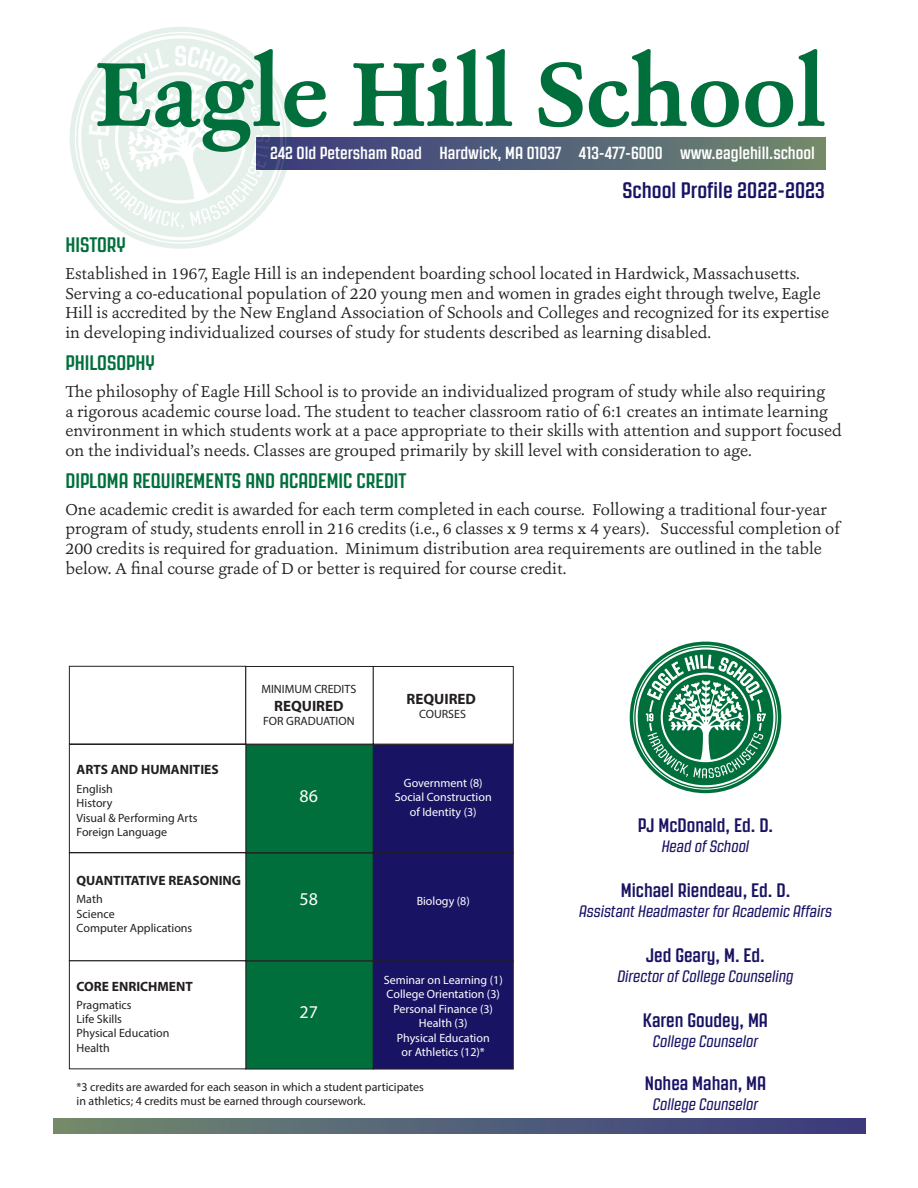
<style>
.page{position:relative;width:918px;height:1188px;background:#fff}
.page>*{position:absolute;margin:0;border:0;box-sizing:border-box;transform-origin:0 0}
.t1{font:700 94.95px "Ashbury";color:#006f3c}
.t2{font:700 22.35px "Revolution Gothic W03";color:#191364}
.t3{font:700 21px "Revolution Gothic W03";color:#006f3c}
.t4{font:700 19.5px "Revolution Gothic W03";color:#191364}
.t5{font:18px "Myriad Pro";color:#fff}
.t6{font:700 17.55px "Revolution Gothic W03";color:#fff}
.t7{font:16.5px/19.8px "Ashbury";color:#231f20}
.t8{font:italic 16.5px "Revolution Gothic";color:#191364}
.t9{font:700 15px "Myriad Pro";color:#231f20}
.t10{font:700 13.5px "Myriad Pro";color:#231f20}
.t11{font:12px/14.4px "Myriad Pro";color:#231f20}
.t12{font:12px/14.4px "Myriad Pro";color:#fff;text-align:center}
</style>
<div class="page">
<div style="left:256px;top:138px;width:569px;height:31px;background:linear-gradient(to right,#383982,#71896d)"></div>
<div style="left:246px;top:853px;width:127px;height:108px;background:#006f3c"></div>
<div style="left:246px;top:853px;width:127px;height:108px;border:1px solid #231f20"></div>
<div style="left:246px;top:745px;width:127px;height:108px;background:#006f3c"></div>
<div style="left:246px;top:744px;width:127px;height:109px;border:1px solid #231f20"></div>
<div style="left:246px;top:961px;width:127px;height:108px;background:#006f3c"></div>
<div style="left:246px;top:961px;width:127px;height:108px;border:1px solid #231f20"></div>
<div style="left:69px;top:853px;width:177px;height:108px;border:1px solid #231f20"></div>
<div style="left:69px;top:744px;width:177px;height:109px;border:1px solid #231f20"></div>
<div style="left:69px;top:666px;width:177px;height:78px;border:1px solid #231f20"></div>
<div style="left:246px;top:666px;width:127px;height:78px;border:1px solid #231f20"></div>
<div style="left:373px;top:853px;width:140px;height:108px;background:#191364"></div>
<div style="left:373px;top:853px;width:140px;height:108px;border:1px solid #231f20"></div>
<div style="left:373px;top:745px;width:140px;height:108px;background:#191364"></div>
<div style="left:373px;top:744px;width:140px;height:109px;border:1px solid #231f20"></div>
<div style="left:373px;top:961px;width:140px;height:108px;background:#191364"></div>
<div style="left:373px;top:961px;width:140px;height:108px;border:1px solid #231f20"></div>
<div style="left:373px;top:666px;width:140px;height:78px;border:1px solid #231f20"></div>
<svg style="left:69px;top:27px;width:236px;height:222px"></svg>
<svg style="left:71px;top:28px;width:220px;height:218px"></svg>
<svg style="left:73px;top:30px;width:216px;height:212px"></svg>
<svg style="left:89px;top:46px;width:181px;height:186px"></svg>
<div style="left:54px;top:1118px;width:812px;height:16px;background:linear-gradient(to right,#708a6e,#3a3980)"></div>
<svg style="left:633px;top:641px;width:145px;height:149px"></svg>
<h1 class="t1" style="left:96px;top:32px;width:731px">Eagle Hill School</h1>
<p class="t6" style="left:270px;top:144px;width:546px">242 Old Petersham Road Hardwick, MA 01037 413-477-6000 www.eaglehill.school</p>
<h2 class="t2" style="left:623px;top:178px;width:204px">School Profile 2022-2023</h2>
<p class="t3" style="left:65px;top:234px;width:62px">HISTORY</p>
<p class="t7" style="left:65px;top:263px;width:765px">Established in 1967, Eagle Hill is an independent boarding school located in Hardwick, Massachusetts.<br>Serving a co-educational population of 220 young men and women in grades eight through twelve, Eagle Hill is accredited by the New England Association of Schools and Colleges and recognized for its expertise in developing individualized courses of study for students described as learning disabled.</p>
<p class="t3" style="left:65px;top:352px;width:91px">PHILOSOPHY</p>
<p class="t7" style="left:65px;top:381px;width:778px">The philosophy of Eagle Hill School is to provide an individualized program of study while also requiring<br>a rigorous academic course load. The student to teacher classroom ratio of 6:1 creates an intimate learning environment in which students work at a pace appropriate to their skills with attention and support focused on the individual’s needs. Classes are grouped primarily by skill level with consideration to age.</p>
<p class="t3" style="left:65px;top:470px;width:343px">DIPLOMA REQUIREMENTS AND ACADEMIC CREDIT</p>
<p class="t7" style="left:65px;top:499px;width:776px">One academic credit is awarded for each term completed in each course. Following a traditional four-year program of study, students enroll in 216 credits (i.e., 6 classes x 9 terms x 4 years). Successful completion of 200 credits is required for graduation. Minimum distribution area requirements are outlined in the table below. A final course grade of D or better is required for course credit.</p>
<p class="t10" style="left:77px;top:761px;width:144px">ARTS AND HUMANITIES</p>
<p class="t11" style="left:77px;top:782px;width:122px">English<br>History<br>Visual &amp; Performing Arts<br>Foreign Language</p>
<p class="t10" style="left:77px;top:871px;width:166px">QUANTITATIVE REASONING</p>
<p class="t11" style="left:77px;top:892px;width:117px">Math<br>Science<br>Computer Applications</p>
<p class="t10" style="left:77px;top:978px;width:118px">CORE ENRICHMENT</p>
<p class="t11" style="left:77px;top:997px;width:94px">Pragmatics<br>Life Skills<br>Physical Education<br>Health</p>
<p class="t11" style="left:261px;top:681px;width:96px">MINIMUM CREDITS</p>
<p class="t9" style="left:274px;top:696px;width:71px">REQUIRED</p>
<p class="t11" style="left:263px;top:714px;width:93px">FOR GRADUATION</p>
<p class="t5" style="left:300px;top:785px;width:20px">86</p>
<p class="t5" style="left:300px;top:888px;width:20px">58</p>
<p class="t5" style="left:300px;top:1001px;width:20px">27</p>
<p class="t9" style="left:407px;top:689px;width:71px">REQUIRED</p>
<p class="t11" style="left:419px;top:707px;width:48px">COURSES</p>
<p class="t12" style="left:395px;top:775px;width:98px">Government (8)<br>Social Construction of Identity (3)</p>
<p class="t12" style="left:417px;top:894px;width:55px">Biology (8)</p>
<p class="t12" style="left:384px;top:973px;width:121px">Seminar on Learning (1)<br>College Orientation (3)<br>Personal Finance (3)<br>Health (3)<br>Physical Education<br>or Athletics (12)*</p>
<p class="t11" style="left:77px;top:1079px;width:349px">*3 credits are awarded for each season in which a student participates in athletics; 4 credits must be earned through coursework.</p>
<p class="t4" style="left:638px;top:815px;width:137px">PJ McDonald, Ed. D.</p>
<p class="t8" style="left:662px;top:838px;width:89px">Head of School</p>
<p class="t4" style="left:621px;top:880px;width:171px">Michael Riendeau, Ed. D.</p>
<p class="t8" style="left:579px;top:902px;width:254px">Assistant Headmaster for Academic Affairs</p>
<p class="t4" style="left:646px;top:945px;width:120px">Jed Geary, M. Ed.</p>
<p class="t8" style="left:617px;top:967px;width:178px">Director of College Counseling</p>
<p class="t4" style="left:643px;top:1009px;width:127px">Karen Goudey, MA</p>
<p class="t8" style="left:653px;top:1032px;width:107px">College Counselor</p>
<p class="t4" style="left:645px;top:1072px;width:123px">Nohea Mahan, MA</p>
<p class="t8" style="left:653px;top:1095px;width:107px">College Counselor</p>
</div>
